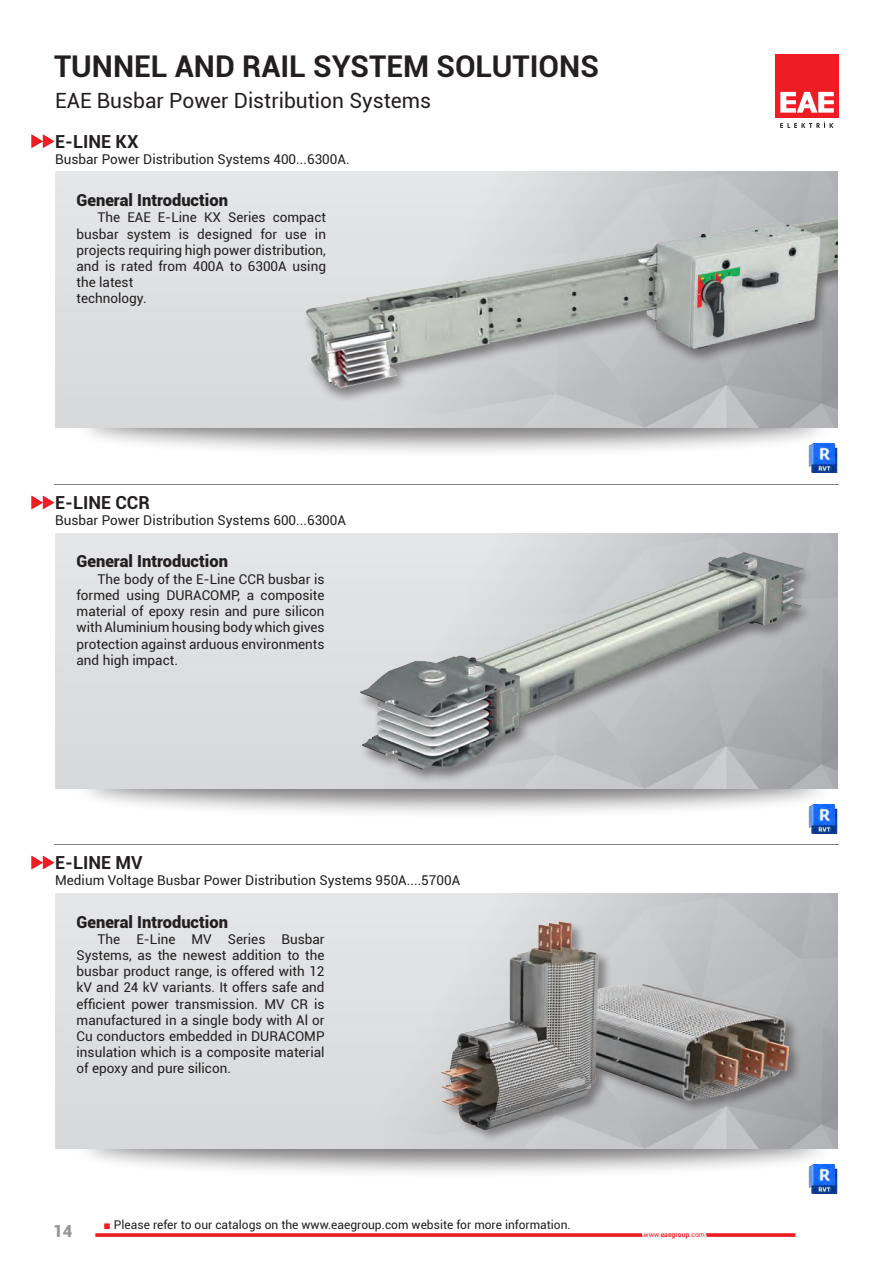
<style>
.page{position:relative;width:893px;height:1263px;background:#fff}
.page>*{position:absolute;margin:0;border:0;box-sizing:border-box;transform-origin:0 0}
.t1{font:700 30px "Roboto";color:#231f20}
.t2{font:21px "Roboto";color:#231f20}
.t3{font:700 18px "Roboto";color:#231f20}
.t4{font:900 16.5px "Roboto";color:#231f20}
.t5{font:900 16.5px "Roboto";color:#939598}
.t6{font:13.5px/16.2px "Roboto";color:#231f20;text-align:justify}
.t7{font:12px "Roboto";color:#231f20}
.t8{font:6.9px "Roboto";color:#ee1d23}
.s1{font-family:"Arial";color:#ee1d23}
.s2{font-weight:700}
</style>
<div class="page">
<div style="left:775px;top:54px;width:64px;height:64px;background:#ee1d23"></div>
<svg style="left:780px;top:92px;width:54px;height:21px"></svg>
<svg style="left:780px;top:122px;width:53px;height:6px"></svg>
<svg style="left:95px;top:1233px;width:700px;height:4px;background:#f04348"></svg>
<div style="left:73px;top:747px;width:761px;height:72px;background:#231f20;opacity:.6"></div>
<svg style="left:32px;top:496px;width:22px;height:13px"></svg>
<img style="left:55px;top:533px;width:783px;height:255px">
<div style="left:356px;top:551px;width:459px;height:233px;background:#231f20;opacity:.5"></div>
<img style="left:360px;top:552px;width:443px;height:217px">
<div style="left:73px;top:385px;width:761px;height:73px;background:#231f20;opacity:.6"></div>
<svg style="left:32px;top:134px;width:22px;height:14px"></svg>
<div style="left:55px;top:172px;width:202px;height:255px;background:#dedfe1"></div>
<div style="left:73px;top:1106px;width:761px;height:73px;background:#231f20;opacity:.6"></div>
<svg style="left:32px;top:856px;width:22px;height:13px"></svg>
<img style="left:55px;top:893px;width:783px;height:255px">
<div style="left:440px;top:920px;width:362px;height:223px;background:#231f20;opacity:.45"></div>
<img style="left:441px;top:922px;width:348px;height:207px">
<hr style="left:54px;top:484px;width:785px;height:1px;background:#808285">
<hr style="left:54px;top:844px;width:785px;height:1px;background:#808285">
<img style="left:808px;top:443px;width:30px;height:30px">
<img style="left:808px;top:804px;width:30px;height:30px">
<img style="left:808px;top:1165px;width:30px;height:29px">
<img style="left:257px;top:172px;width:581px;height:255px">
<h1 class="t1" style="left:54px;top:45px;width:546px">TUNNEL AND RAIL SYSTEM SOLUTIONS</h1>
<p class="t2" style="left:55px;top:86px;width:377px">EAE Busbar Power Distribution Systems</p>
<p class="t3" style="left:55px;top:129px;width:85px">E-LINE KX</p>
<p class="t6" style="left:55px;top:150px;width:296px">Busbar Power Distribution Systems 400...6300A.</p>
<p class="t4" style="left:77px;top:189px;width:153px">General Introduction</p>
<p class="t6" style="left:77px;top:209px;width:251px;text-indent:21px">The EAE E-Line KX Series compact busbar system is designed for use in projects requiring high power distribution, and is rated from 400A to 6300A using the latest</p>
<p class="t6" style="left:77px;top:290px;width:72px">technology.</p>
<p class="t3" style="left:55px;top:490px;width:96px">E-LINE CCR</p>
<p class="t6" style="left:55px;top:512px;width:292px">Busbar Power Distribution Systems 600...6300A</p>
<p class="t4" style="left:77px;top:550px;width:153px">General Introduction</p>
<p class="t6" style="left:77px;top:570px;width:250px;text-indent:21px">The body of the E-Line CCR busbar is formed using DURACOMP, a composite material of epoxy resin and pure silicon with Aluminium housing body which gives protection against arduous environments and high impact.</p>
<p class="t3" style="left:55px;top:850px;width:89px">E-LINE MV</p>
<p class="t6" style="left:55px;top:872px;width:407px">Medium Voltage Busbar Power Distribution Systems 950A....5700A</p>
<p class="t4" style="left:77px;top:910px;width:153px">General Introduction</p>
<p class="t6" style="left:77px;top:930px;width:250px;text-indent:21px">The E-Line MV Series Busbar Systems, as the newest addition to the busbar product range, is offered with 12 kV and 24 kV variants. It offers safe and efficient power transmission. MV CR is manufactured in a single body with Al or Cu conductors embedded in DURACOMP insulation which is a composite material of epoxy and pure silicon.</p>
<p class="t5" style="left:53px;top:1219px;width:21px">14</p>
<p class="t7" style="left:103px;top:1217px;width:469px"><span class="s1">■</span> Please refer to our catalogs on the www.eaegroup.com website for more information.</p>
<p class="t8" style="left:644px;top:1229px;width:63px">www.<span class="s2">eaegroup</span>.com</p>
</div>
